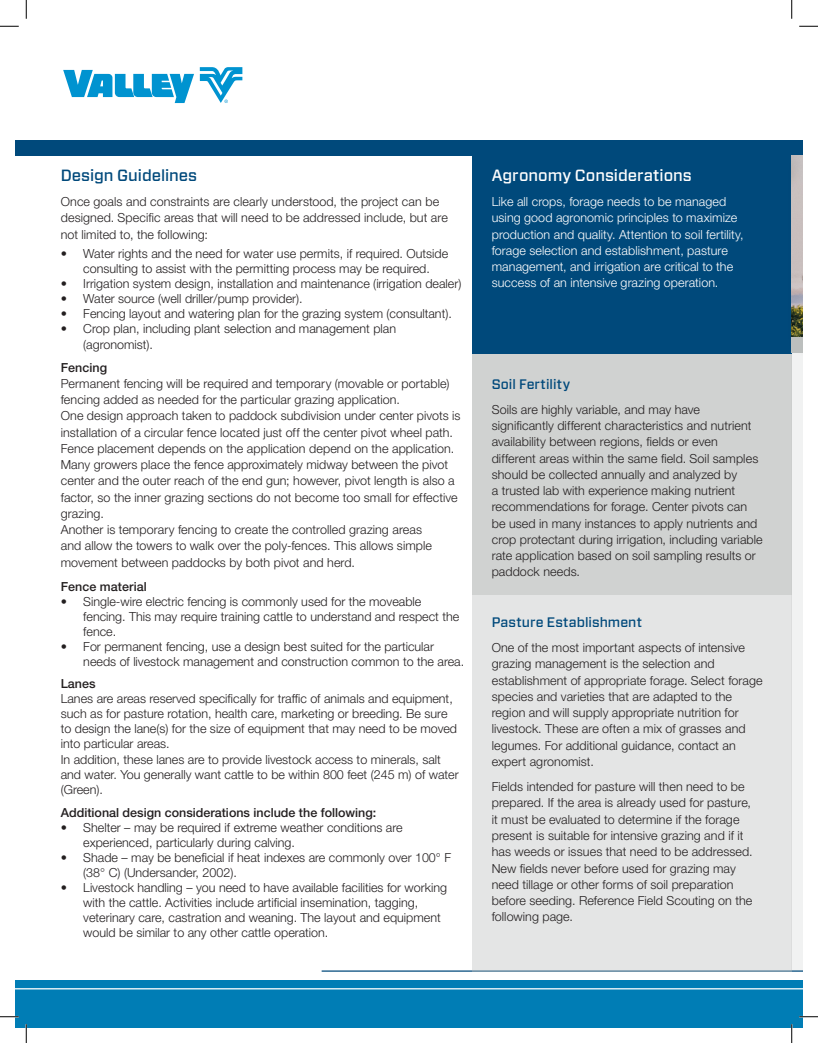
<style>
.page{position:relative;width:818px;height:1043px;background:#fff}
.page>*{position:absolute;margin:0;border:0;box-sizing:border-box;transform-origin:0 0}
.t1{font:500 16.25px "Forza";letter-spacing:-.005em;color:#fff}
.t2{font:500 16.25px "Forza";letter-spacing:-.005em;color:#00497b}
.t3{font:500 13.75px "Forza";letter-spacing:.005em;color:#00497b}
.t4{font:300 12.5px/16.2px "Helvetica Neue LT Pro";color:#231f20}
.t5{font:300 12.5px/16.2px "Helvetica Neue LT Pro";letter-spacing:.005em;color:#fff}
.t6{font:500 12.5px "Helvetica Neue LT Pro";color:#231f20}
</style>
<div class="page">
<div style="left:15px;top:980px;width:787px;height:48px;background:#007db5"></div>
<div style="left:791px;top:353px;width:11px;height:618px;background:#f1f2f2"></div>
<svg style="left:200px;top:67px;width:42px;height:36px"></svg>
<svg style="left:63px;top:70px;width:131px;height:33px"></svg>
<div style="left:15px;top:140px;width:787px;height:16px;background:#00497b"></div>
<hr style="left:321px;top:970px;width:481px;height:1px;background:#00497b">
<div style="left:472px;top:595px;width:319px;height:376px;background:#e4e5e5"></div>
<div style="left:472px;top:353px;width:319px;height:242px;background:#d0d2d1"></div>
<div style="left:472px;top:156px;width:319px;height:197px;background:#00497b"></div>
<div style="left:786px;top:151px;width:16px;height:207px;background:#231f20;opacity:.26"></div>
<img style="left:791px;top:156px;width:11px;height:181px">
<div style="left:791px;top:337px;width:11px;height:16px;background:#bcbfbe"></div>
<svg style="left:0;top:25px;width:19px;height:2px"></svg>
<svg style="left:799px;top:25px;width:19px;height:2px"></svg>
<svg style="left:0;top:1015px;width:19px;height:2px"></svg>
<svg style="left:799px;top:1015px;width:19px;height:2px"></svg>
<svg style="left:25px;top:0;width:2px;height:19px"></svg>
<svg style="left:25px;top:1024px;width:2px;height:18px"></svg>
<svg style="left:791px;top:0;width:1px;height:19px"></svg>
<svg style="left:790px;top:1024px;width:2px;height:18px"></svg>
<p class="t2" style="left:61px;top:164px;width:138px">Design Guidelines</p>
<p class="t4" style="left:61px;top:193px;width:388px">Once goals and constraints are clearly understood, the project can be designed. Specific areas that will need to be addressed include, but are not limited to, the following:</p>
<p class="t4" style="left:61px;top:245px;width:389px;line-height:15px;text-align:center">• Water rights and the need for water use permits, if required. Outside consulting to assist with the permitting process may be required.</p>
<p class="t4" style="left:61px;top:275px;width:402px">• Irrigation system design, installation and maintenance (irrigation dealer)</p>
<p class="t4" style="left:61px;top:290px;width:243px">• Water source (well driller/pump provider).</p>
<p class="t4" style="left:61px;top:305px;width:392px">• Fencing layout and watering plan for the grazing system (consultant).</p>
<p class="t4" style="left:83px;top:320px;width:314px;text-indent:-22px">• Crop plan, including plant selection and management plan (agronomist).</p>
<p class="t6" style="left:61px;top:359px;width:48px">Fencing</p>
<p class="t4" style="left:61px;top:375px;width:390px">Permanent fencing will be required and temporary (movable or portable) fencing added as needed for the particular grazing application.</p>
<p class="t4" style="left:61px;top:407px;width:401px">One design approach taken to paddock subdivision under center pivots is installation of a circular fence located just off the center pivot wheel path.<br>Fence placement depends on the application depend on the application.<br>Many growers place the fence approximately midway between the pivot center and the outer reach of the end gun; however, pivot length is also a factor, so the inner grazing sections do not become too small for effective grazing.</p>
<p class="t4" style="left:61px;top:521px;width:373px">Another is temporary fencing to create the controlled grazing areas and allow the towers to walk over the poly-fences. This allows simple movement between paddocks by both pivot and herd.</p>
<p class="t6" style="left:61px;top:578px;width:88px">Fence material</p>
<p class="t4" style="left:83px;top:593px;width:377px;line-height:15px;text-indent:-22px">• Single-wire electric fencing is commonly used for the moveable fencing. This may require training cattle to understand and respect the fence.</p>
<p class="t4" style="left:83px;top:638px;width:382px;line-height:15px;text-indent:-22px">• For permanent fencing, use a design best suited for the particular needs of livestock management and construction common to the area.</p>
<p class="t6" style="left:61px;top:676px;width:36px">Lanes</p>
<p class="t4" style="left:61px;top:691px;width:398px;line-height:15px">Lanes are areas reserved specifically for traffic of animals and equipment, such as for pasture rotation, health care, marketing or breeding. Be sure to design the lane(s) for the size of equipment that may need to be moved into particular areas.</p>
<p class="t4" style="left:61px;top:752px;width:399px;line-height:15px">In addition, these lanes are to provide livestock access to minerals, salt and water. You generally want cattle to be within 800 feet (245 m) of water (Green).</p>
<p class="t6" style="left:61px;top:805px;width:317px">Additional design considerations include the following:</p>
<p class="t4" style="left:83px;top:819px;width:321px;line-height:15px;text-indent:-22px">• Shelter – may be required if extreme weather conditions are experienced, particularly during calving.</p>
<p class="t4" style="left:83px;top:849px;width:369px;line-height:15px;text-indent:-22px">• Shade – may be beneficial if heat indexes are commonly over 100° F (38° C) (Undersander, 2002).</p>
<p class="t4" style="left:83px;top:879px;width:365px;line-height:15px;text-indent:-22px">• Livestock handling – you need to have available facilities for working with the cattle. Activities include artificial insemination, tagging, veterinary care, castration and weaning. The layout and equipment would be similar to any other cattle operation.</p>
<p class="t1" style="left:491px;top:164px;width:201px">Agronomy Considerations</p>
<p class="t5" style="left:491px;top:193px;width:253px">Like all crops, forage needs to be managed using good agronomic principles to maximize production and quality. Attention to soil fertility, forage selection and establishment, pasture management, and irrigation are critical to the success of an intensive grazing operation.</p>
<p class="t3" style="left:491px;top:374px;width:80px">Soil Fertility</p>
<p class="t4" style="left:491px;top:401px;width:272px">Soils are highly variable, and may have significantly different characteristics and nutrient availability between regions, fields or even different areas within the same field. Soil samples should be collected annually and analyzed by<br>a trusted lab with experience making nutrient recommendations for forage. Center pivots can be used in many instances to apply nutrients and crop protectant during irrigation, including variable rate application based on soil sampling results or paddock needs.</p>
<p class="t3" style="left:491px;top:613px;width:152px">Pasture Establishment</p>
<p class="t4" style="left:491px;top:639px;width:272px">One of the most important aspects of intensive grazing management is the selection and establishment of appropriate forage. Select forage species and varieties that are adapted to the region and will supply appropriate nutrition for livestock. These are often a mix of grasses and legumes. For additional guidance, contact an expert agronomist.</p>
<p class="t4" style="left:491px;top:778px;width:262px">Fields intended for pasture will then need to be prepared. If the area is already used for pasture, it must be evaluated to determine if the forage present is suitable for intensive grazing and if it has weeds or issues that need to be addressed.<br>New fields never before used for grazing may need tillage or other forms of soil preparation before seeding. Reference Field Scouting on the following page.</p>
</div>
